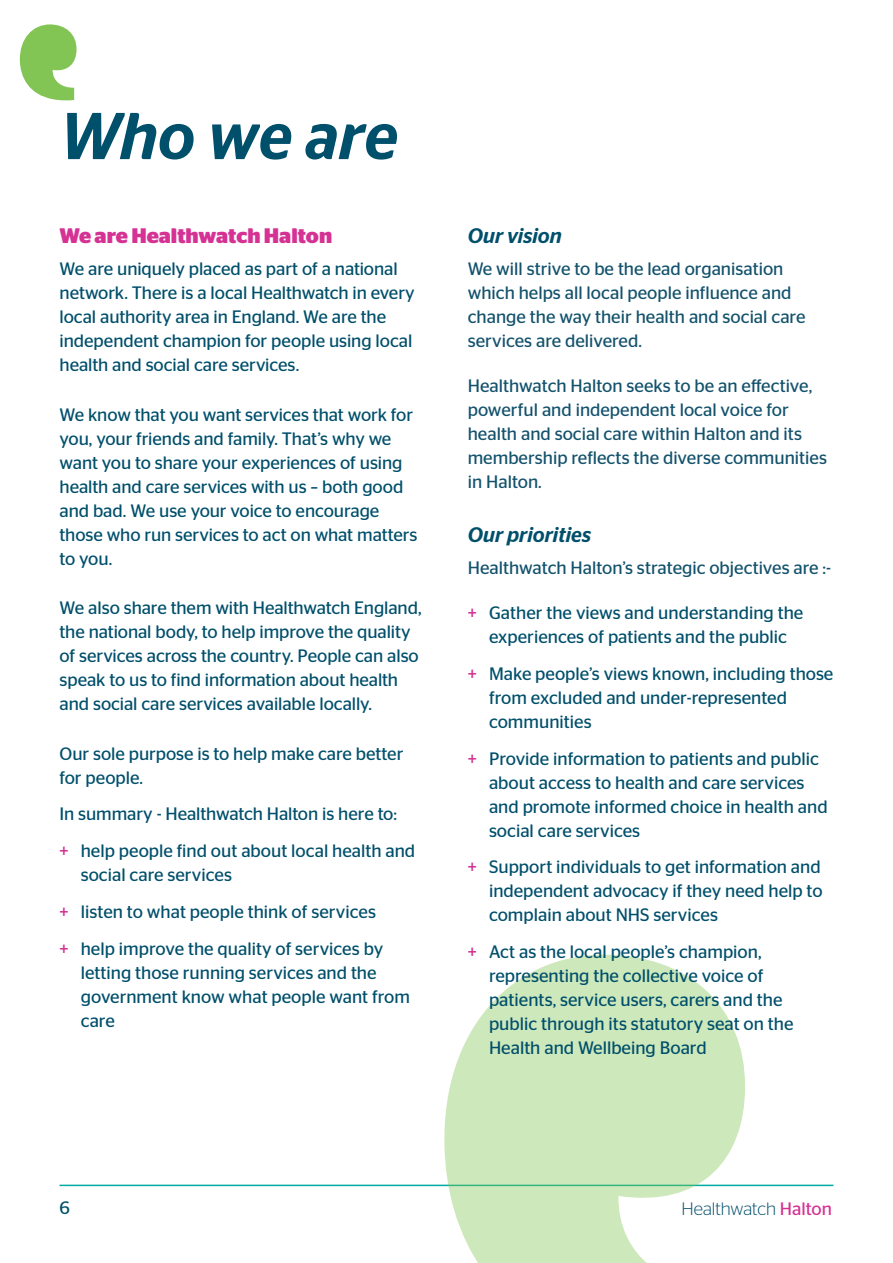
<style>
.page{position:relative;width:893px;height:1263px;background:#fff}
.page>*{position:absolute;margin:0;border:0;box-sizing:border-box;transform-origin:0 0}
.t1{font:italic 500 66px "Stag Sans";color:#004f6b}
.t2{font:700 21px "Stag Sans";color:#d53294}
.t3{font:italic 500 21px "Stag Sans";color:#004f6b}
.t4{font:18px/24px "Stag Sans";color:#004f6b}
.t5{font:18px/24px "Stag Sans";color:#13526c}
.t6{font:300 18px "Stag Sans";color:#004f6b}
.s1{color:#d53294}
.s2{font-weight:400;color:#d53294}
</style>
<div class="page">
<hr style="left:60px;top:1184px;width:773px;height:2px;background:#00aca0">
<svg style="left:443px;top:955px;width:302px;height:308px;fill:#cde8bb"></svg>
<svg style="left:19px;top:24px;width:58px;height:77px"></svg>
<h1 class="t1" style="left:60px;top:98px;width:340px">Who we are</h1>
<p class="t2" style="left:60px;top:223px;width:274px">We are Healthwatch Halton</p>
<p class="t4" style="left:60px;top:257px;width:357px">We are uniquely placed as part of a national network. There is a local Healthwatch in every local authority area in England. We are the independent champion for people using local health and social care services.</p>
<p class="t4" style="left:60px;top:402px;width:360px">We know that you want services that work for you, your friends and family. That’s why we want you to share your experiences of using health and care services with us – both good and bad. We use your voice to encourage those who run services to act on what matters to you.</p>
<p class="t4" style="left:60px;top:596px;width:364px">We also share them with Healthwatch England, the national body, to help improve the quality of services across the country. People can also speak to us to find information about health and social care services available locally.</p>
<p class="t4" style="left:60px;top:741px;width:345px">Our sole purpose is to help make care better for people.</p>
<p class="t4" style="left:60px;top:796px;width:357px;line-height:36.8px">In summary - Healthwatch Halton is here to:<br><span class="s1">+</span> help people find out about local health and</p>
<p class="t4" style="left:60px;top:856px;width:325px;line-height:36.8px;text-indent:21px">social care services<br><span class="s1">+</span> listen to what people think of services <span class="s1">+</span> help improve the quality of services by</p>
<p class="t4" style="left:81px;top:960px;width:331px">letting those running services and the government know what people want from care</p>
<p class="t3" style="left:468px;top:223px;width:96px">Our vision</p>
<p class="t5" style="left:468px;top:257px;width:339px">We will strive to be the lead organisation which helps all local people influence and change the way their health and social care services are delivered.</p>
<p class="t5" style="left:468px;top:374px;width:361px">Healthwatch Halton seeks to be an effective, powerful and independent local voice for health and social care within Halton and its membership reflects the diverse communities in Halton.</p>
<p class="t3" style="left:468px;top:522px;width:125px">Our priorities</p>
<p class="t5" style="left:468px;top:556px;width:365px">Healthwatch Halton’s strategic objectives are :-</p>
<p class="t4" style="left:468px;top:601px;width:337px;text-align:center"><span class="s1">+</span> Gather the views and understanding the experiences of patients and the public</p>
<p class="t4" style="left:489px;top:661px;width:346px;text-indent:-21px"><span class="s1">+</span> Make people’s views known, including those from excluded and under-represented communities</p>
<p class="t4" style="left:489px;top:746px;width:340px;text-indent:-21px"><span class="s1">+</span> Provide information to patients and public about access to health and care services and promote informed choice in health and social care services</p>
<p class="t4" style="left:489px;top:855px;width:335px;text-align:justify;text-indent:-21px"><span class="s1">+</span> Support individuals to get information and independent advocacy if they need help to complain about NHS services</p>
<p class="t4" style="left:489px;top:940px;width:306px;text-indent:-21px"><span class="s1">+</span> Act as the local people’s champion, representing the collective voice of patients, service users, carers and the public through its statutory seat on the Health and Wellbeing Board</p>
<p class="t4" style="left:60px;top:1196px;width:12px">6</p>
<p class="t6" style="left:681px;top:1198px;width:152px">Healthwatch <span class="s2">Halton</span></p>
</div>
